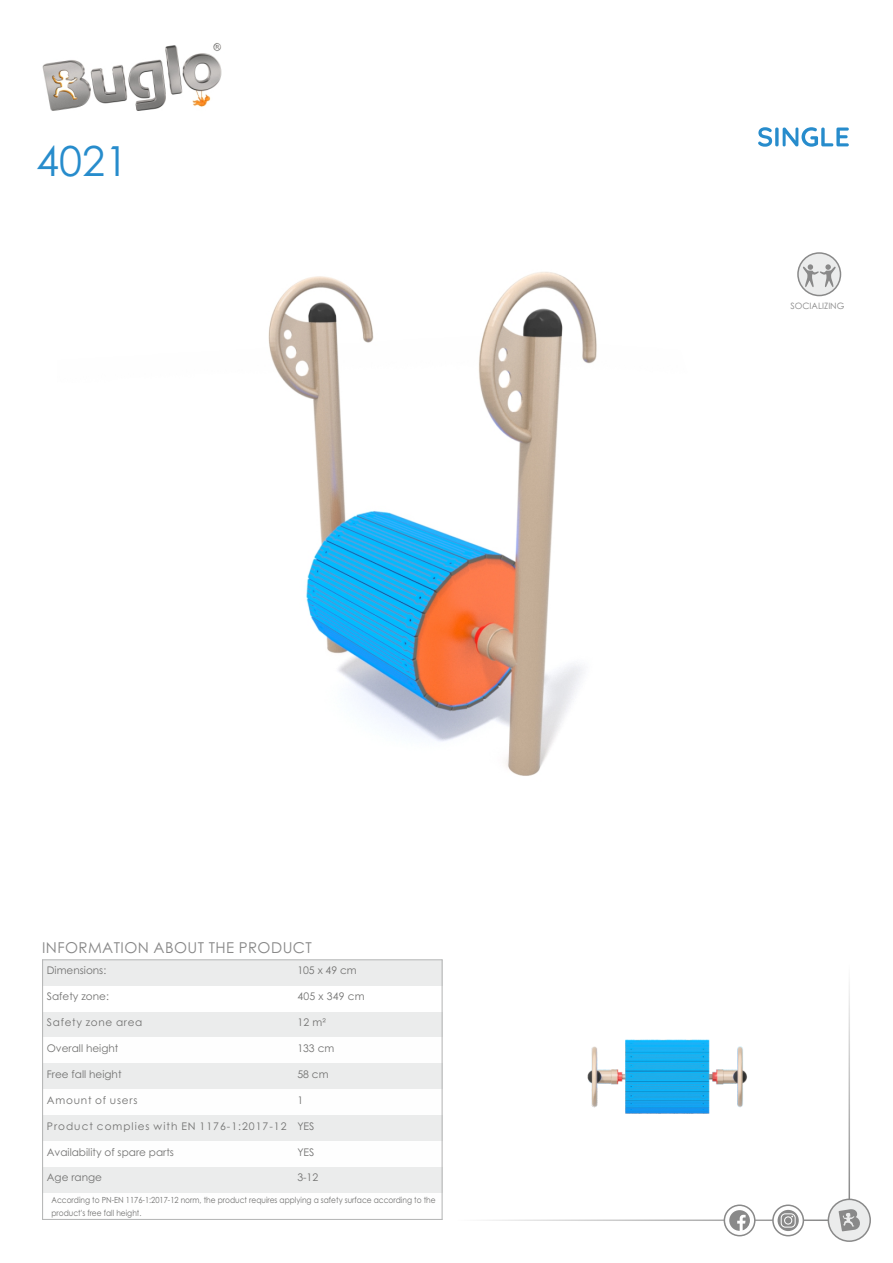
<style>
.page{position:relative;width:893px;height:1263px;background:#fff}
.page>*{position:absolute;margin:0;border:0;box-sizing:border-box;transform-origin:0 0}
.t1{font:41.4px "Century Gothic";color:#278ccc}
.t2{font:15px "Century Gothic";letter-spacing:.03em;color:#898989}
.t3{font:10.5px "Century Gothic";color:#727271}
.t4{font:10.5px "Century Gothic";letter-spacing:.095em;color:#727271}
.t5{font:10.5px "Century Gothic";letter-spacing:.065em;color:#727271}
.t6{font:10.5px "Century Gothic";letter-spacing:.075em;color:#727271}
.t7{font:8.7px "Century Gothic";color:#898989}
.t8{font:8.4px/12.6px "Century Gothic";color:#727271;scale:.89 1}
</style>
<div class="page">
<hr style="left:456px;top:1219px;width:373px;height:2px;background:#898989">
<div style="left:828px;top:1198px;width:43px;height:44px;background:#ebecec;border:2px solid #898989;border-radius:50%"></div>
<svg style="left:839px;top:1209px;width:21px;height:22px"></svg>
<svg style="left:724px;top:1204px;width:31px;height:32px"></svg>
<svg style="left:729px;top:1210px;width:21px;height:21px"></svg>
<svg style="left:772px;top:1204px;width:32px;height:32px"></svg>
<svg style="left:778px;top:1210px;width:21px;height:21px"></svg>
<svg style="left:781px;top:1213px;width:15px;height:14px"></svg>
<hr style="left:848px;top:963px;width:2px;height:236px;background:#898989">
<div style="left:43px;top:960px;width:250px;height:26px;background:#ebecec"></div>
<div style="left:293px;top:960px;width:149px;height:26px;background:#ebecec"></div>
<div style="left:43px;top:1011px;width:250px;height:26px;background:#ebecec"></div>
<div style="left:293px;top:1011px;width:149px;height:26px;background:#ebecec"></div>
<div style="left:43px;top:1063px;width:250px;height:26px;background:#ebecec"></div>
<div style="left:293px;top:1063px;width:149px;height:26px;background:#ebecec"></div>
<div style="left:43px;top:1115px;width:250px;height:26px;background:#ebecec"></div>
<div style="left:293px;top:1115px;width:149px;height:26px;background:#ebecec"></div>
<div style="left:43px;top:1167px;width:250px;height:26px;background:#ebecec"></div>
<div style="left:293px;top:1167px;width:149px;height:26px;background:#ebecec"></div>
<hr style="left:42px;top:959px;width:1px;height:261px;background:#b2b3b3">
<svg style="left:442px;top:1193px;width:1px;height:27px"></svg>
<hr style="left:442px;top:959px;width:1px;height:234px;background:#b2b3b3">
<hr style="left:42px;top:1219px;width:400px;height:1px;background:#b2b3b3">
<hr style="left:42px;top:959px;width:400px;height:1px;background:#b2b3b3">
<img style="left:42px;top:43px;width:180px;height:68px">
<svg style="left:797px;top:252px;width:44px;height:44px"></svg>
<svg style="left:827px;top:264px;width:9px;height:23px"></svg>
<img style="left:268px;top:252px;width:559px;height:524px">
<img style="left:587px;top:1039px;width:160px;height:75px">
<svg style="left:758px;top:127px;width:91px;height:20px"></svg>
<h1 class="t1" style="left:36px;top:145px;width:93px">4021</h1>
<h2 class="t2" style="left:42px;top:942px;width:271px">INFORMATION ABOUT THE PRODUCT</h2>
<p class="t3" style="left:47px;top:966px;width:61px">Dimensions:</p>
<p class="t3" style="left:297px;top:966px;width:61px">105 x 49 cm</p>
<p class="t3" style="left:47px;top:992px;width:64px">Safety zone:</p>
<p class="t3" style="left:297px;top:992px;width:69px">405 x 349 cm</p>
<p class="t5" style="left:47px;top:1018px;width:97px">Safety zone area</p>
<p class="t3" style="left:297px;top:1018px;width:30px">12 m²</p>
<p class="t3" style="left:47px;top:1044px;width:73px">Overall height</p>
<p class="t3" style="left:297px;top:1044px;width:39px">133 cm</p>
<p class="t3" style="left:47px;top:1070px;width:76px">Free fall height</p>
<p class="t3" style="left:297px;top:1070px;width:33px">58 cm</p>
<p class="t6" style="left:47px;top:1096px;width:92px">Amount of users</p>
<p class="t3" style="left:297px;top:1096px;width:7px">1</p>
<p class="t4" style="left:47px;top:1122px;width:269px">Product complies with EN 1176-1:2017-12 YES</p>
<p class="t3" style="left:47px;top:1148px;width:129px">Availability of spare parts</p>
<p class="t3" style="left:297px;top:1148px;width:19px">YES</p>
<p class="t3" style="left:47px;top:1173px;width:57px">Age range</p>
<p class="t3" style="left:297px;top:1173px;width:22px">3-12</p>
<p class="t8" style="left:51px;top:1194px;width:433px">According to PN-EN 1176-1:2017-12 norm, the product requires applying a safety surface according to the product's free fall height.</p>
<p class="t7" style="left:790px;top:302px;width:55px">SOCIALIZING</p>
</div>
